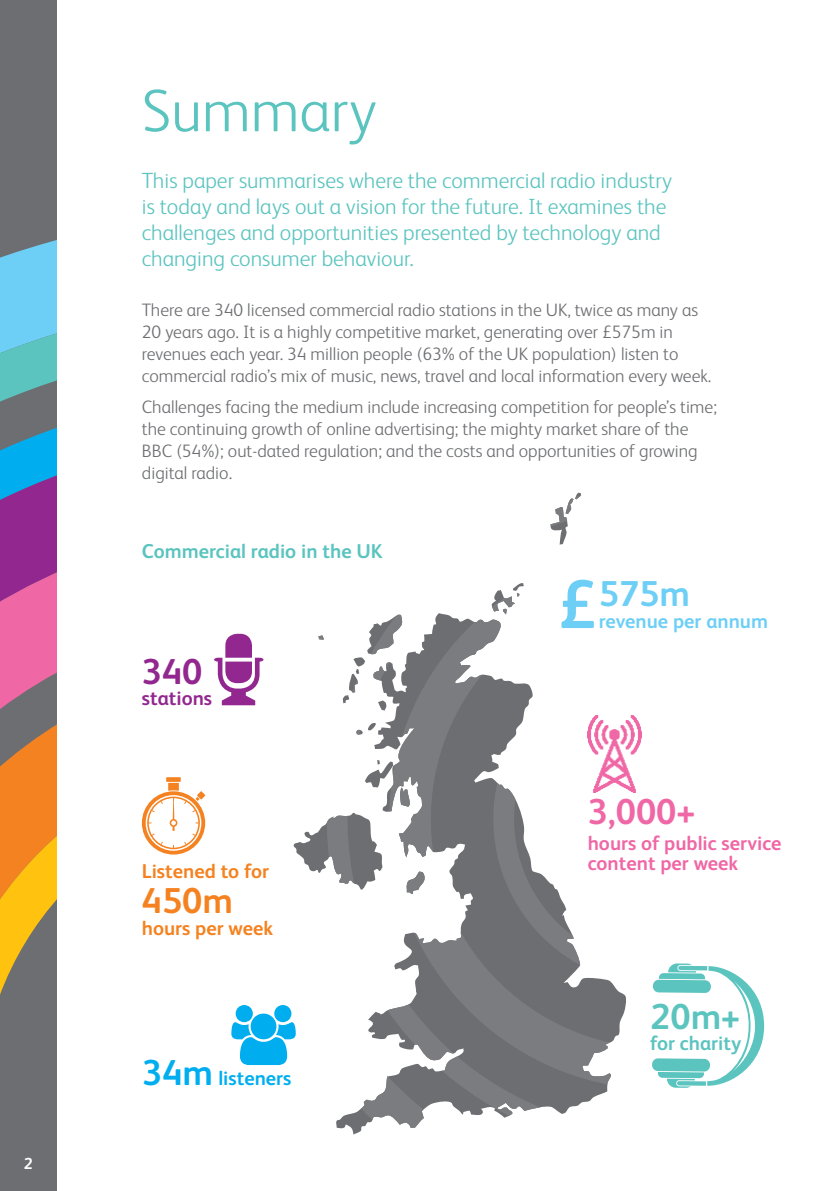
<style>
.page{position:relative;width:840px;height:1191px;background:#fff}
.page>*{position:absolute;margin:0;border:0;box-sizing:border-box;transform-origin:0 0}
.t1{font:700 68.6px "FS Albert Pro";color:#6dcff6}
.t2{font:300 60px "FS Albert Pro";color:#5bc4bf}
.t3{font:700 36px "FS Albert Pro";color:#f067a6}
.t4{font:700 36px "FS Albert Pro";color:#6dcff6}
.t5{font:700 36px "FS Albert Pro";color:#f58220}
.t6{font:700 36px "FS Albert Pro";color:#5bc4bf}
.t7{font:700 36px "FS Albert Pro";color:#92278f}
.t8{font:300 22px/26px "FS Albert Pro";color:#5bc4bf}
.t9{font:700 20px/20px "FS Albert Pro";color:#f067a6}
.t10{font:700 20px "FS Albert Pro";color:#5bc4bf}
.t11{font:700 20px "FS Albert Pro";color:#f58220}
.t12{font:700 20px "FS Albert Pro";color:#6dcff6}
.t13{font:700 20px "FS Albert Pro";color:#00aeef}
.t14{font:700 20px "FS Albert Pro";color:#92278f}
.t15{font:300 18px/22px "FS Albert Pro";color:#6d6e71}
.t16{font:700 16px "FS Albert Pro";color:#fff}
.s1{font-size:36px}
</style>
<div class="page">
<svg style="left:293px;top:493px;width:333px;height:641px"></svg>
<svg style="left:373px;top:492px;width:207px;height:202px"></svg>
<svg style="left:385px;top:546px;width:195px;height:148px"></svg>
<svg style="left:142px;top:777px;width:63px;height:77px"></svg>
<svg style="left:651px;top:1058px;width:58px;height:13px"></svg>
<svg style="left:652px;top:979px;width:58px;height:14px"></svg>
<svg style="left:657px;top:963px;width:107px;height:124px"></svg>
<svg style="left:214px;top:634px;width:49px;height:71px"></svg>
<img style="left:587px;top:715px;width:54px;height:77px">
<div style="left:0;top:0;width:57px;height:1191px;background:#6d6e71"></div>
<svg style="left:0;top:240px;width:57px;height:58px;background:#6dc0e2"></svg>
<svg style="left:0;top:298px;width:57px;height:90px;background:#64c7d8"></svg>
<svg style="left:0;top:388px;width:57px;height:44px"></svg>
<svg style="left:0;top:432px;width:57px;height:90px;background:#4174bf"></svg>
<svg style="left:0;top:522px;width:57px;height:473px"></svg>
<svg style="left:293px;top:1004px;width:2px;height:61px"></svg>
<p class="t16" style="left:24px;top:1152px;width:10px">2</p>
<h2 class="t2" style="left:142px;top:69px;width:236px">Summary</h2>
<p class="t8" style="left:142px;top:166px;width:531px">This paper summarises where the commercial radio industry is today and lays out a vision for the future. It examines the challenges and opportunities presented by technology and changing consumer behaviour.</p>
<p class="t15" style="left:142px;top:298px;width:570px">There are 340 licensed commercial radio stations in the UK, twice as many as 20 years ago. It is a highly competitive market, generating over £575m in revenues each year. 34 million people (63% of the UK population) listen to commercial radio’s mix of music, news, travel and local information every week.</p>
<p class="t15" style="left:142px;top:394px;width:576px">Challenges facing the medium include increasing competition for people’s time; the continuing growth of online advertising; the mighty market share of the BBC (54%); out-dated regulation; and the costs and opportunities of growing digital radio.</p>
<p class="t10" style="left:142px;top:537px;width:242px">Commercial radio in the UK</p>
<h3 class="t7" style="left:142px;top:646px;width:62px">340</h3>
<p class="t14" style="left:142px;top:684px;width:72px">stations</p>
<p class="t11" style="left:142px;top:856px;width:128px">Listened to for</p>
<h3 class="t5" style="left:142px;top:875px;width:93px">450m</h3>
<p class="t11" style="left:142px;top:914px;width:133px">hours per week</p>
<p class="t13" style="left:142px;top:1063px;width:151px"><span class="s1">34m</span> listeners</p>
<h1 class="t1" style="left:558px;top:556px;width:40px">£</h1>
<h3 class="t4" style="left:598px;top:568px;width:93px">575m</h3>
<p class="t12" style="left:598px;top:607px;width:171px">revenue per annum</p>
<h3 class="t3" style="left:587px;top:786px;width:109px">3,000+</h3>
<p class="t9" style="left:587px;top:832px;width:195px">hours of public service content per week</p>
<h3 class="t6" style="left:650px;top:991px;width:91px">20m+</h3>
<p class="t10" style="left:650px;top:1029px;width:92px">for charity</p>
</div>
